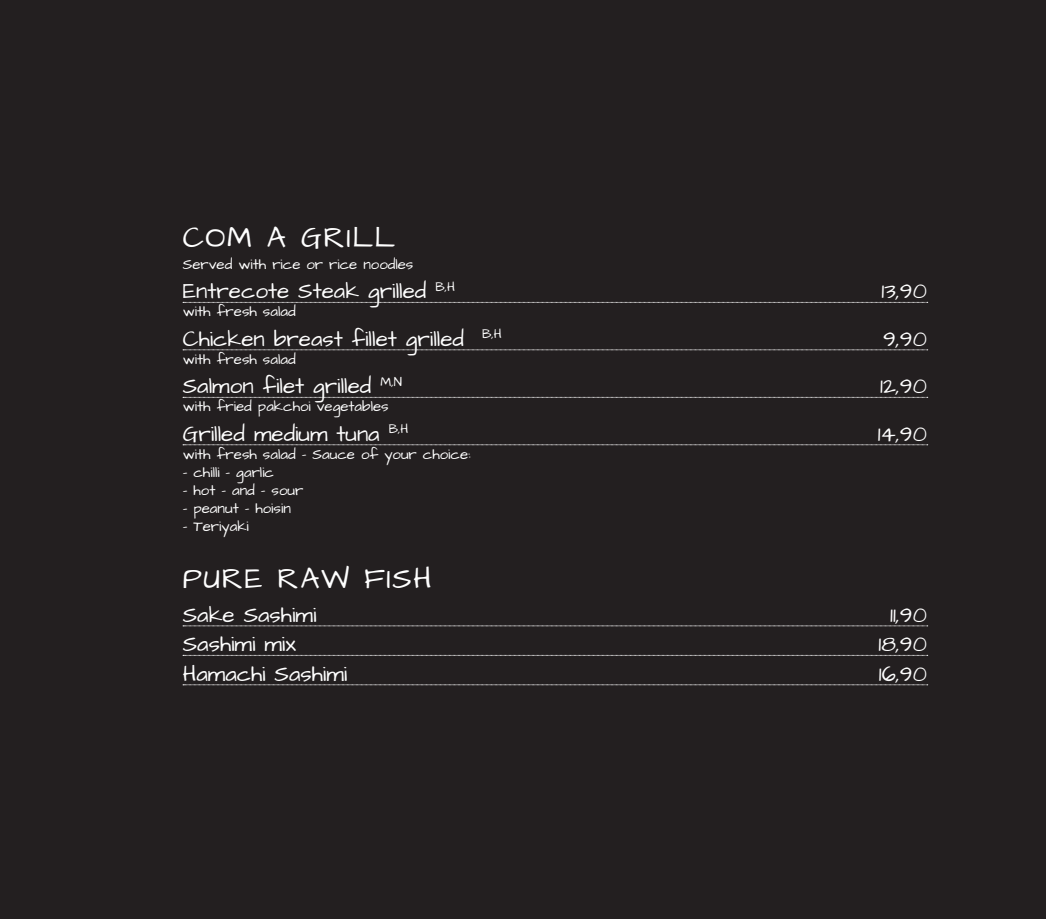
<style>
.page{position:relative;width:1046px;height:919px;background:#fff}
.page>*{position:absolute;margin:0;border:0;box-sizing:border-box;transform-origin:0 0}
.üb{font:30px "Architects Daughter";letter-spacing:.05em;color:#fff}
.kl__ueb{font:22.5px "Architects Daughter";color:#fff}
.en_besch{font:15px "Architects Daughter";color:#fff}
.ueb-beschr{font:15px "Architects Daughter";color:#fff}
</style>
<div class="page">
<div style="left:0;top:0;width:1046px;height:918px;background:#231f20"></div>
<svg style="left:183px;top:302px;width:745px;height:1px"></svg>
<svg style="left:183px;top:349px;width:745px;height:1px"></svg>
<svg style="left:183px;top:397px;width:745px;height:1px"></svg>
<svg style="left:183px;top:444px;width:745px;height:1px"></svg>
<svg style="left:183px;top:625px;width:745px;height:1px"></svg>
<svg style="left:183px;top:655px;width:745px;height:1px"></svg>
<svg style="left:183px;top:684px;width:745px;height:1px"></svg>
<p class="üb" style="left:183px;top:217px;width:214px">COM A GRILL</p>
<p class="ueb-beschr" style="left:183px;top:254px;width:232px">Served with rice or rice noodles</p>
<p class="kl__ueb" style="left:183px;top:276px;width:274px">Entrecote Steak grilled <sup>B,H</sup></p>
<p class="kl__ueb" style="left:882px;top:276px;width:47px">13,90</p>
<p class="en_besch" style="left:183px;top:301px;width:114px">with fresh salad</p>
<p class="kl__ueb" style="left:183px;top:323px;width:320px">Chicken breast fillet grilled <sup>B,H</sup></p>
<p class="kl__ueb" style="left:883px;top:323px;width:45px">9,90</p>
<p class="en_besch" style="left:183px;top:349px;width:114px">with fresh salad</p>
<p class="kl__ueb" style="left:183px;top:371px;width:221px">Salmon filet grilled <sup>M,N</sup></p>
<p class="kl__ueb" style="left:880px;top:371px;width:48px">12,90</p>
<p class="en_besch" style="left:183px;top:396px;width:207px">with fried pakchoi vegetables</p>
<p class="kl__ueb" style="left:183px;top:418px;width:227px">Grilled medium tuna <sup>B,H</sup></p>
<p class="kl__ueb" style="left:878px;top:418px;width:51px">14,90</p>
<p class="en_besch" style="left:183px;top:444px;width:289px">with fresh salad - Sauce of your choice:</p>
<p class="en_besch" style="left:183px;top:462px;width:93px">- chilli - garlic</p>
<p class="en_besch" style="left:183px;top:480px;width:122px">- hot - and - sour</p>
<p class="en_besch" style="left:183px;top:498px;width:110px">- peanut - hoisin</p>
<p class="en_besch" style="left:183px;top:516px;width:68px">- Teriyaki</p>
<p class="üb" style="left:183px;top:558px;width:250px">PURE RAW FISH</p>
<p class="kl__ueb" style="left:183px;top:599px;width:135px">Sake Sashimi</p>
<p class="kl__ueb" style="left:890px;top:599px;width:38px">11,90</p>
<p class="kl__ueb" style="left:183px;top:629px;width:115px">Sashimi mix</p>
<p class="kl__ueb" style="left:878px;top:629px;width:50px">18,90</p>
<p class="kl__ueb" style="left:183px;top:658px;width:166px">Hamachi Sashimi</p>
<p class="kl__ueb" style="left:879px;top:658px;width:49px">16,90</p>
</div>
